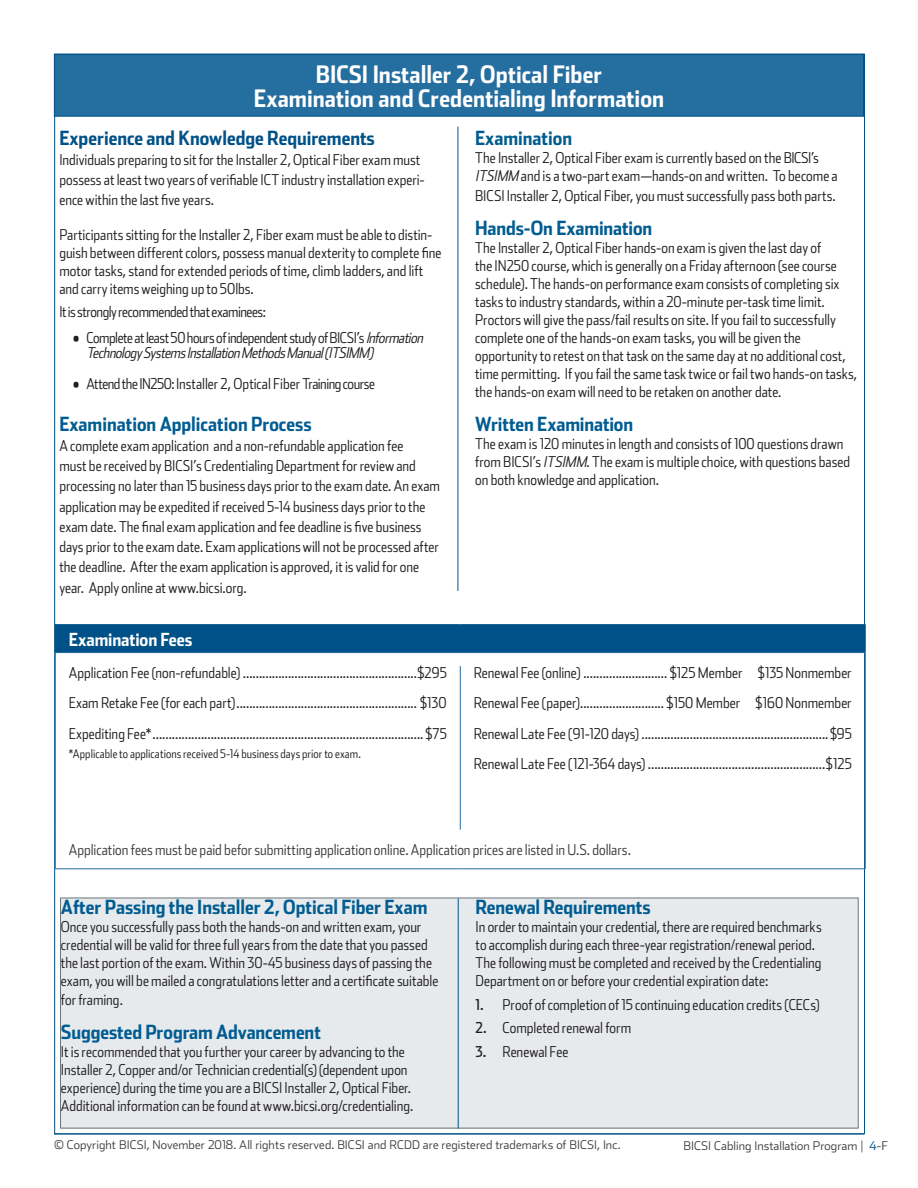
<style>
.page{position:relative;width:918px;height:1188px;background:#fff}
.page>*{position:absolute;margin:0;border:0;box-sizing:border-box;transform-origin:0 0}
.Top_Header{font:700 24px/24px "Stainless Cond";letter-spacing:.005em;color:#fff;text-align:center}
.Body_Paragraph_02{font:700 19.5px "Stainless Cond";color:#005c91}
.t1{font:700 19.5px "Stainless Cond";color:#005187}
.Body_Paragraph_02-2{font:700 18px "Stainless Cond";letter-spacing:-.005em;color:#fff}
.Body_Paragraph_02-3{font:300 15px/18px "Stainless Cond";color:#231f20}
.fees{font:300 15px "Stainless Cond";color:#231f20}
.t2{font:italic 300 15px/15px "Stainless Cond";color:#231f20}
.fees-2{font:300 15px "Stainless Cond";color:#3e3e3f}
.Body_Paragraph_02-4{font:300 15px "Stainless Cond";letter-spacing:-.02em;color:#231f20}
.Body_Paragraph_02-5{font:300 15px "Stainless Cond";letter-spacing:-.03em;color:#231f20}
.Fill_in_Box{font:300 12px "Stainless";letter-spacing:.005em;color:#3e3e3f}
.fees-3{font:300 12px "Stainless Cond";letter-spacing:.005em;color:#231f20}
.s1{font-weight:400;font-style:normal}
.s2{font-style:normal}
.s3{font-weight:400}
.s4{font-style:italic}
.s5{font-family:"Stainless Cond";color:#005187}
.s6{font-family:"Stainless Cond"}
</style>
<div class="page">
<hr style="left:54px;top:1134px;width:810px;height:1px;background:#005187">
<hr style="left:458px;top:127px;width:1px;height:464px;background:#005187">
<div style="left:54px;top:54px;width:810px;height:62px;background:#256ea0"></div>
<div style="left:54px;top:54px;width:810px;height:63px;border:1px solid #005187"></div>
<div style="left:61px;top:898px;width:797px;height:230px;background:#e7eaec"></div>
<hr style="left:458px;top:898px;width:1px;height:230px;background:#005187">
<div style="left:55px;top:625px;width:810px;height:28px;background:#005187"></div>
<hr style="left:55px;top:624px;width:405px;height:1px;background:#005187">
<hr style="left:460px;top:624px;width:406px;height:1px;background:#005187">
<svg style="left:55px;top:653px;width:1px;height:13px"></svg>
<hr style="left:55px;top:652px;width:405px;height:1px;background:#256ea0">
<hr style="left:460px;top:652px;width:406px;height:1px;background:#256ea0">
<svg style="left:865px;top:625px;width:1px;height:41px"></svg>
<hr style="left:55px;top:666px;width:1px;height:164px;background:#256ea0">
<hr style="left:460px;top:666px;width:1px;height:164px;background:#256ea0">
<hr style="left:865px;top:666px;width:1px;height:164px;background:#256ea0">
<hr style="left:55px;top:830px;width:1px;height:38px;background:#256ea0">
<hr style="left:865px;top:830px;width:1px;height:38px;background:#256ea0">
<hr style="left:55px;top:868px;width:405px;height:1px;background:#256ea0">
<hr style="left:460px;top:868px;width:406px;height:1px;background:#256ea0">
<p class="Top_Header" style="left:254px;top:61px;width:412px">BICSI Installer 2, Optical Fiber<br>Examination and Credentialing Information</p>
<p class="t1" style="left:59px;top:126px;width:317px">Experience and Knowledge Requirements</p>
<p class="Body_Paragraph_02-3" style="left:59px;top:149px;width:367px;line-height:20.2px">Individuals preparing to sit for the Installer 2, Optical Fiber exam must possess at least two years of verifiable ICT industry installation experi&shy;ence within the last five years.</p>
<p class="Body_Paragraph_02-3" style="left:59px;top:225px;width:384px">Participants sitting for the Installer 2, Fiber exam must be able to distin&shy;guish between different colors, possess manual dexterity to complete fine motor tasks, stand for extended periods of time, climb ladders, and lift and carry items weighing up to 50lbs.</p>
<p class="Body_Paragraph_02-5" style="left:59px;top:303px;width:208px">It is strongly recommended that examinees:</p>
<p class="t2" style="left:86px;top:330px;width:341px;text-indent:-14px"><span class="s1">•</span> <span class="s2">Complete at least 50 hours of independent study of BICSI’s</span> Information<br>TechnologySystemsInstallationMethodsManual(ITSIMM)</p>
<p class="Body_Paragraph_02-4" style="left:73px;top:375px;width:304px"><span class="s3">•</span> Attend the IN250: Installer 2, Optical Fiber Training course</p>
<p class="Body_Paragraph_02" style="left:59px;top:412px;width:254px">Examination Application Process</p>
<p class="Body_Paragraph_02-3" style="left:59px;top:435px;width:382px;line-height:20.2px">A complete exam application and a non-refundable application fee<br>must be received by BICSI’s Credentialing Department for review and processing no later than 15 business days prior to the exam date. An exam application may be expedited if received 5-14 business days prior to the exam date. The final exam application and fee deadline is five business days prior to the exam date. Exam applications will not be processed after the deadline. After the exam application is approved, it is valid for one year. Apply online at www.bicsi.org.</p>
<p class="Body_Paragraph_02-2" style="left:69px;top:628px;width:125px">Examination Fees</p>
<p class="fees" style="left:69px;top:664px;width:379px">Application Fee (non-refundable) ......................................................$295</p>
<p class="fees" style="left:69px;top:694px;width:380px">Exam Retake Fee (for each part)........................................................ $130</p>
<p class="fees" style="left:69px;top:725px;width:380px">Expediting Fee*....................................................................................$75</p>
<p class="fees-3" style="left:69px;top:747px;width:294px">*Applicable to applications received 5-14 business days prior to exam.</p>
<p class="Body_Paragraph_02" style="left:475px;top:126px;width:98px">Examination</p>
<p class="Body_Paragraph_02-3" style="left:475px;top:148px;width:364px">The Installer 2, Optical Fiber exam is currently based on the BICSI’s<br><span class="s4">ITSIMM</span> and is a two-part exam—hands-on and written. To become a</p>
<p class="Body_Paragraph_02-3" style="left:475px;top:186px;width:362px">BICSI Installer 2, Optical Fiber, you must successfully pass both parts.</p>
<p class="Body_Paragraph_02" style="left:475px;top:216px;width:179px">Hands-On Examination</p>
<p class="Body_Paragraph_02-3" style="left:475px;top:239px;width:383px">The Installer 2, Optical Fiber hands-on exam is given the last day of<br>the IN250 course, which is generally on a Friday afternoon (see course schedule). The hands-on performance exam consists of completing six tasks to industry standards, within a 20-minute per-task time limit.<br>Proctors will give the pass/fail results on site. If you fail to successfully complete one of the hands-on exam tasks, you will be given the opportunity to retest on that task on the same day at no additional cost, time permitting. If you fail the same task twice or fail two hands-on tasks, the hands-on exam will need to be retaken on another date.</p>
<p class="Body_Paragraph_02" style="left:475px;top:413px;width:159px">Written Examination</p>
<p class="Body_Paragraph_02-3" style="left:475px;top:435px;width:376px">The exam is 120 minutes in length and consists of 100 questions drawn from BICSI’s <span class="s4">ITSIMM</span>. The exam is multiple choice, with questions based on both knowledge and application.</p>
<p class="fees" style="left:474px;top:664px;width:380px">Renewal Fee (online) .......................... $125 Member $135 Nonmember</p>
<p class="fees" style="left:474px;top:694px;width:380px">Renewal Fee (paper).......................... $150 Member $160 Nonmember</p>
<p class="fees" style="left:474px;top:725px;width:379px">Renewal Late Fee (91-120 days) ..........................................................$95</p>
<p class="fees" style="left:474px;top:755px;width:380px">Renewal Late Fee (121-364 days) .......................................................$125</p>
<p class="fees-2" style="left:69px;top:841px;width:564px">Application fees must be paid befor submitting application online. Application prices are listed in U.S. dollars.</p>
<p class="Body_Paragraph_02" style="left:61px;top:895px;width:368px">After Passing the Installer 2, Optical Fiber Exam</p>
<p class="Body_Paragraph_02-3" style="left:61px;top:917px;width:379px">Once you successfully pass both the hands-on and written exam, your credential will be valid for three full years from the date that you passed the last portion of the exam. Within 30-45 business days of passing the exam, you will be mailed a congratulations letter and a certificate suitable for framing.</p>
<p class="Body_Paragraph_02" style="left:61px;top:1020px;width:262px">Suggested Program Advancement</p>
<p class="Body_Paragraph_02-3" style="left:61px;top:1042px;width:354px">It is recommended that you further your career by advancing to the Installer 2, Copper and/or Technician credential(s) (dependent upon experience) during the time you are a BICSI Installer 2, Optical Fiber.<br>Additional information can be found at www.bicsi.org/credentialing.</p>
<p class="Body_Paragraph_02" style="left:476px;top:895px;width:177px">Renewal Requirements</p>
<p class="Body_Paragraph_02-3" style="left:476px;top:917px;width:348px">In order to maintain your credential, there are required benchmarks to accomplish during each three-year registration/renewal period.<br>The following must be completed and received by the Credentialing Department on or before your credential expiration date:</p>
<p class="Body_Paragraph_02-3" style="left:476px;top:995px;width:345px"><span class="s3">1.</span> Proof of completion of 15 continuing education credits (CECs)</p>
<p class="Body_Paragraph_02-3" style="left:476px;top:1019px;width:157px"><span class="s3">2.</span> Completed renewal form</p>
<p class="Body_Paragraph_02-3" style="left:476px;top:1043px;width:94px"><span class="s3">3.</span> Renewal Fee</p>
<p class="Fill_in_Box" style="left:54px;top:1137px;width:568px">© Copyright BICSI, November 2018. All rights reserved. BICSI and RCDD are registered trademarks of BICSI, Inc.</p>
<p class="Fill_in_Box" style="left:684px;top:1138px;width:206px">BICSI Cabling Installation Program | <span class="s5">4</span><span class="s6">-F</span></p>
</div>
